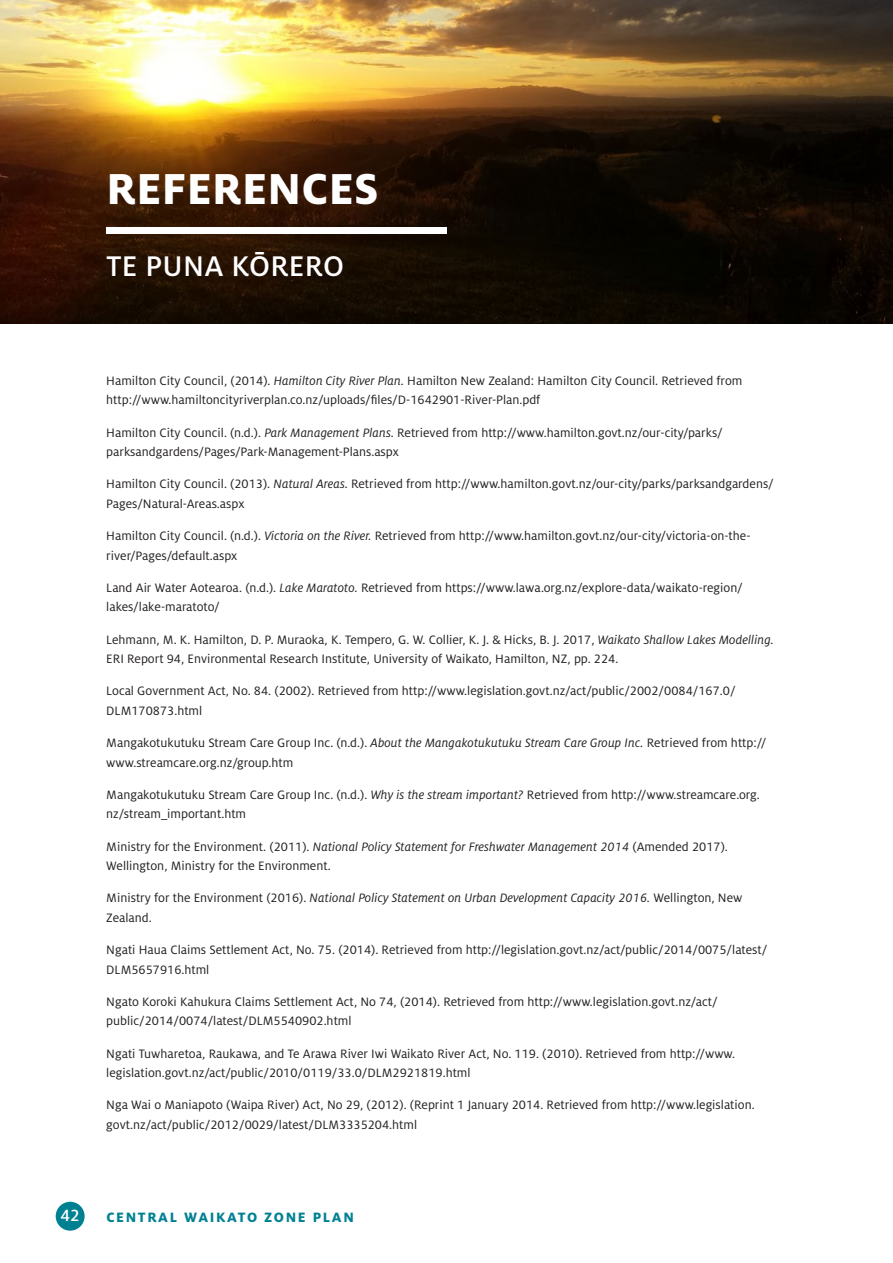
<style>
.page{position:relative;width:893px;height:1263px;background:#fff}
.page>*{position:absolute;margin:0;border:0;box-sizing:border-box;transform-origin:0 0}
.t1{font:800 48px "Milo Pro";letter-spacing:.01em;color:#fff}
.t2{font:500 31.5px "Milo Pro";letter-spacing:.01em;color:#fff}
.t3{font:500 18px "Milo Pro";color:#fff}
.t4{font:800 15px "Milo Pro";letter-spacing:.11em;color:#008192}
.t5{font:13.5px/19.5px "Milo Pro";color:#231f20}
.s1{font-style:italic}
</style>
<div class="page">
<div style="left:56px;top:1202px;width:29px;height:29px;background:#008192;border-radius:50%"></div>
<img style="left:0;top:0;width:893px;height:323px">
<div style="left:106px;top:227px;width:340px;height:7px;background:#fff"></div>
<h1 class="t1" style="left:107px;top:161px;width:273px">REFERENCES</h1>
<h2 class="t2" style="left:106px;top:249px;width:239px">TE PUNA KŌRERO</h2>
<p class="t5" style="left:106px;top:371px;width:638px">Hamilton City Council, (2014). <span class="s1">Hamilton City River Plan.</span> Hamilton New Zealand: Hamilton City Council. Retrieved from http://www.hamiltoncityriverplan.co.nz/uploads/files/D-1642901-River-Plan.pdf</p>
<p class="t5" style="left:106px;top:423px;width:618px">Hamilton City Council. (n.d.). <span class="s1">Park Management Plans.</span> Retrieved from http://www.hamilton.govt.nz/our-city/parks/ parksandgardens/Pages/Park-Management-Plans.aspx</p>
<p class="t5" style="left:106px;top:474px;width:669px">Hamilton City Council. (2013). <span class="s1">Natural Areas.</span> Retrieved from http://www.hamilton.govt.nz/our-city/parks/parksandgardens/<br>Pages/Natural-Areas.aspx</p>
<p class="t5" style="left:106px;top:526px;width:646px">Hamilton City Council. (n.d.). <span class="s1">Victoria on the River.</span> Retrieved from http://www.hamilton.govt.nz/our-city/victoria-on-the&shy;river/Pages/default.aspx</p>
<p class="t5" style="left:106px;top:578px;width:638px">Land Air Water Aotearoa. (n.d.). <span class="s1">Lake Maratoto.</span> Retrieved from https://www.lawa.org.nz/explore-data/waikato-region/ lakes/lake-maratoto/</p>
<p class="t5" style="left:106px;top:630px;width:669px">Lehmann, M. K. Hamilton, D. P. Muraoka, K. Tempero, G. W. Collier, K. J. &amp; Hicks, B. J. 2017, <span class="s1">Waikato Shallow Lakes Modelling.<br></span>ERI Report 94, Environmental Research Institute, University of Waikato, Hamilton, NZ, pp. 224.</p>
<p class="t5" style="left:106px;top:681px;width:631px">Local Government Act, No. 84. (2002). Retrieved from http://www.legislation.govt.nz/act/public/2002/0084/167.0/<br>DLM170873.html</p>
<p class="t5" style="left:106px;top:733px;width:661px">Mangakotukutuku Stream Care Group Inc. (n.d.). <span class="s1">About the Mangakotukutuku Stream Care Group Inc.</span> Retrieved from http:// www.streamcare.org.nz/group.htm</p>
<p class="t5" style="left:106px;top:785px;width:655px">Mangakotukutuku Stream Care Group Inc. (n.d.). <span class="s1">Why is the stream important?</span> Retrieved from http://www.streamcare.org. nz/stream_important.htm</p>
<p class="t5" style="left:106px;top:837px;width:623px">Ministry for the Environment. (2011). <span class="s1">National Policy Statement for Freshwater Management 2014</span> (Amended 2017).<br>Wellington, Ministry for the Environment.</p>
<p class="t5" style="left:106px;top:888px;width:638px">Ministry for the Environment (2016). <span class="s1">National Policy Statement on Urban Development Capacity 2016.</span> Wellington, New<br>Zealand.</p>
<p class="t5" style="left:106px;top:940px;width:663px">Ngati Haua Claims Settlement Act, No. 75. (2014). Retrieved from http://legislation.govt.nz/act/public/2014/0075/latest/<br>DLM5657916.html</p>
<p class="t5" style="left:106px;top:992px;width:613px">Ngato Koroki Kahukura Claims Settlement Act, No 74, (2014). Retrieved from http://www.legislation.govt.nz/act/ public/2014/0074/latest/DLM5540902.html</p>
<p class="t5" style="left:106px;top:1044px;width:630px">Ngati Tuwharetoa, Raukawa, and Te Arawa River Iwi Waikato River Act, No. 119. (2010). Retrieved from http://www. legislation.govt.nz/act/public/2010/0119/33.0/DLM2921819.html</p>
<p class="t5" style="left:106px;top:1095px;width:650px">Nga Wai o Maniapoto (Waipa River) Act, No 29, (2012). (Reprint 1 January 2014. Retrieved from http://www.legislation. govt.nz/act/public/2012/0029/latest/DLM3335204.html</p>
<h3 class="t3" style="left:61px;top:1205px;width:21px">42</h3>
<p class="t4" style="left:106px;top:1209px;width:249px">CENTRAL WAIKATO ZONE PLAN</p>
</div>
